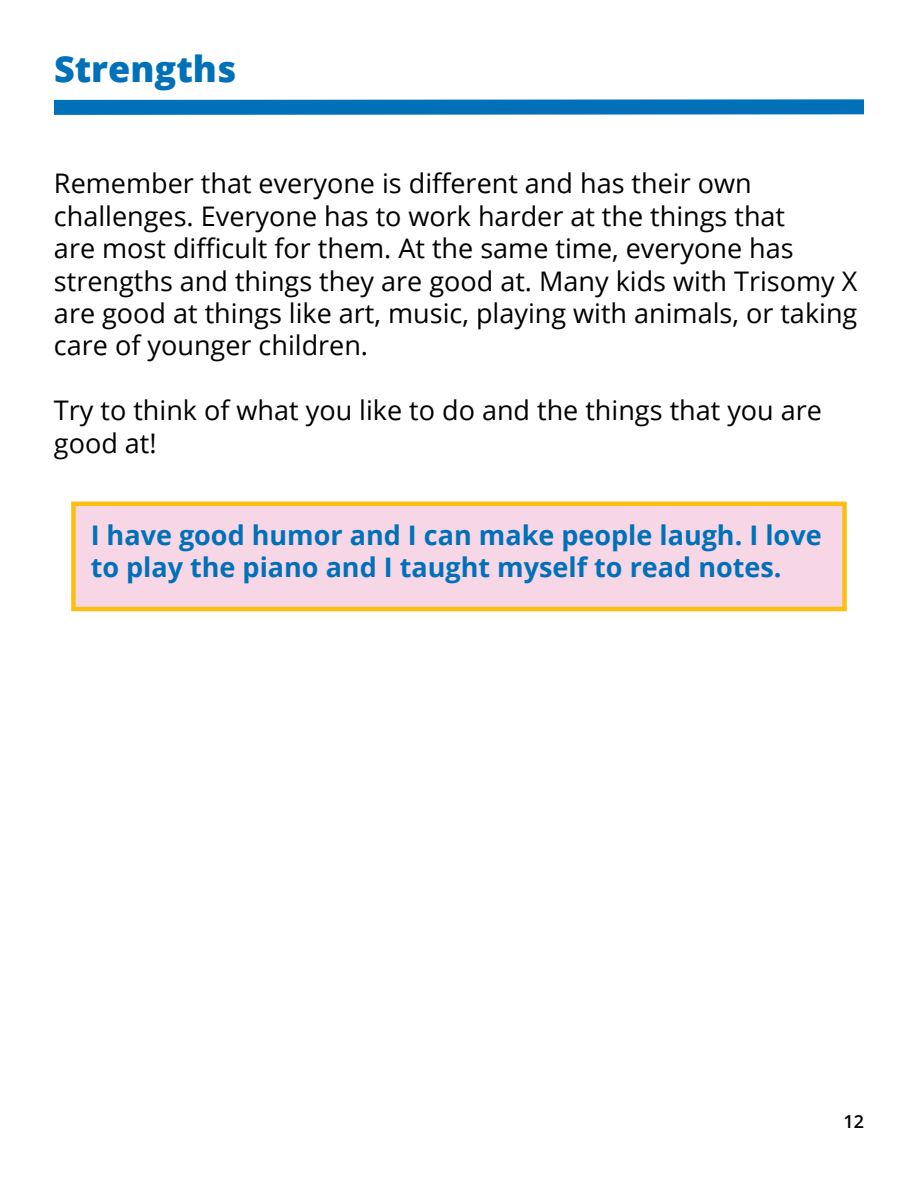
<style>
.page{position:relative;width:918px;height:1188px;background:#fff}
.page>*{position:absolute;margin:0;border:0;box-sizing:border-box;transform-origin:0 0}
.Heading_2{font:800 36px "Open Sans";color:#0071b9}
.Paragraph_Style_2{font:27px/32.4px "Open Sans";color:#000}
.Paragraph_Style_2-2{font:700 27px/32.4px "Open Sans";color:#0071b9}
.Paragraph_Style_2-3{font:600 18px "Open Sans";color:#000}
</style>
<div class="page">
<svg style="left:54px;top:99px;width:810px;height:16px;background:#0f79bd"></svg>
<div style="left:71px;top:502px;width:776px;height:109px;background:#f7d6e6;border:4px solid #fbbf13"></div>
<p class="Heading_2" style="left:54px;top:41px;width:184px">Strengths</p>
<p class="Paragraph_Style_2" style="left:54px;top:167px;width:805px">Remember that everyone is different and has their own challenges. Everyone has to work harder at the things that<br>are most difficult for them. At the same time, everyone has strengths and things they are good at. Many kids with Trisomy X are good at things like art, music, playing with animals, or taking care of younger children.</p>
<p class="Paragraph_Style_2" style="left:54px;top:394px;width:770px">Try to think of what you like to do and the things that you are good at!</p>
<p class="Paragraph_Style_2-2" style="left:91px;top:518px;width:732px">I have good humor and I can make people laugh. I love to play the piano and I taught myself to read notes.</p>
<p class="Paragraph_Style_2-3" style="left:843px;top:1109px;width:22px">12</p>
</div>
